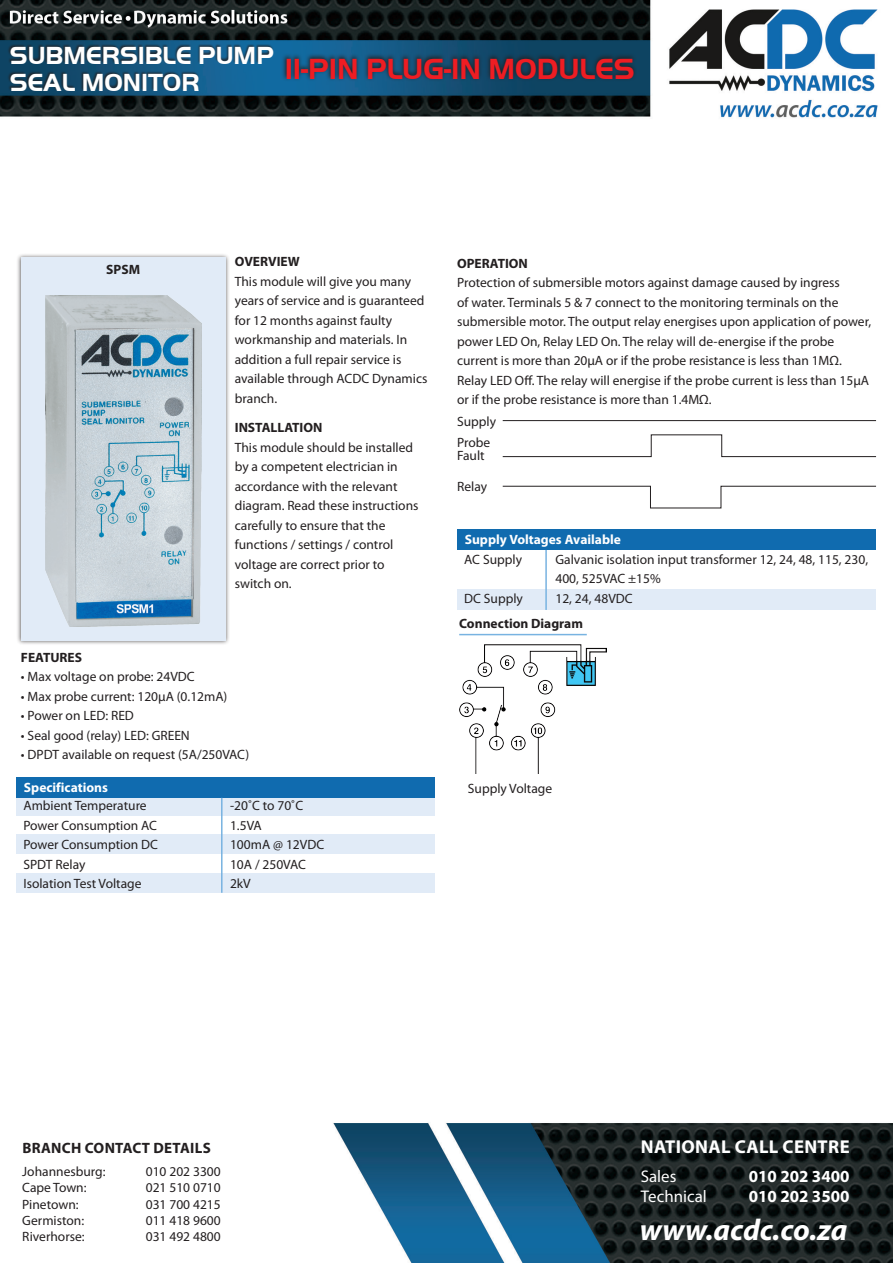
<style>
.page{position:relative;width:893px;height:1263px;background:#fff}
.page>*{position:absolute;margin:0;border:0;box-sizing:border-box;transform-origin:0 0}
.t1{font:700 30px "Handel Got D";color:#ee1d23}
.t2{font:italic 700 30px "Myriad Pro";color:#fff}
.t3{font:700 25.5px/27px "Handel Got D";color:#fff}
.t4{font:700 18.6px "Myriad Pro";letter-spacing:.02em;color:#fff}
.t5{font:700 16.95px "Myriad Pro";color:#fff}
.t6{font:16.95px "Myriad Pro";color:#fff}
.t7{font:700 15px "Myriad Pro";letter-spacing:.02em;color:#231f20}
.t8{font:13.5px/19.5px "Myriad Pro";color:#231f20}
.t9{font:700 13.5px "Myriad Pro";color:#231f20}
.t10{font:700 13.5px "Myriad Pro";color:#fff}
</style>
<div class="page">
<img style="left:0;top:0;width:893px;height:1263px">
<div style="left:16px;top:253px;width:214px;height:392px;background:#231f20;opacity:.75"></div>
<div style="left:21px;top:257px;width:204px;height:384px;background:#e1ebf7"></div>
<div style="left:457px;top:589px;width:419px;height:21px;background:#e1ebf7"></div>
<div style="left:16px;top:796px;width:419px;height:19px;background:#e1ebf7"></div>
<div style="left:16px;top:834px;width:419px;height:19px;background:#e1ebf7"></div>
<div style="left:16px;top:873px;width:419px;height:20px;background:#e1ebf7"></div>
<div style="left:457px;top:529px;width:419px;height:21px;background:#106baf"></div>
<div style="left:17px;top:777px;width:418px;height:21px;background:#106baf"></div>
<hr style="left:545px;top:550px;width:2px;height:60px;background:#78b3e1">
<hr style="left:221px;top:798px;width:2px;height:95px;background:#78b3e1">
<hr style="left:459px;top:634px;width:128px;height:1px;background:#78b3e1">
<img style="left:45px;top:296px;width:156px;height:331px">
<svg style="left:281px;top:53px;width:356px;height:29px;background:#17415c"></svg>
<div style="left:7px;top:44px;width:267px;height:47px;background:#231f20;opacity:.75"></div>
<img style="left:459px;top:644px;width:147px;height:129px">
<svg style="left:502px;top:420px;width:375px;height:89px"></svg>
<p class="t3" style="left:10px;top:42px;width:265px">SUBMERSIBLE PUMP<br>SEAL MONITOR</p>
<p class="t1" style="left:285px;top:52px;width:351px">11-PIN PLUG-IN MODULES</p>
<p class="t9" style="left:106px;top:261px;width:35px">SPSM</p>
<p class="t9" style="left:235px;top:253px;width:67px">OVERVIEW</p>
<p class="t8" style="left:235px;top:271px;width:191px">This module will give you many years of service and is guaranteed for 12 months against faulty</p>
<p class="t8" style="left:235px;top:330px;width:194px">workmanship and materials. In addition a full repair service is available through ACDC Dynamics</p>
<p class="t8" style="left:235px;top:388px;width:44px">branch.</p>
<p class="t9" style="left:235px;top:419px;width:89px">INSTALLATION</p>
<p class="t8" style="left:235px;top:437px;width:185px">This module should be installed by a competent electrician in accordance with the relevant diagram. Read these instructions carefully to ensure that the functions / settings / control voltage are correct prior to switch on.</p>
<p class="t9" style="left:21px;top:648px;width:63px">FEATURES</p>
<p class="t8" style="left:21px;top:667px;width:175px">• Max voltage on probe: 24VDC</p>
<p class="t8" style="left:21px;top:686px;width:208px">• Max probe current: 120µA (0.12mA)</p>
<p class="t8" style="left:21px;top:706px;width:114px">• Power on LED: RED</p>
<p class="t8" style="left:21px;top:725px;width:170px">• Seal good (relay) LED: GREEN</p>
<p class="t8" style="left:21px;top:745px;width:230px">• DPDT available on request (5A/250VAC)</p>
<p class="t10" style="left:24px;top:778px;width:85px">Specifications</p>
<p class="t8" style="left:23px;top:795px;width:125px">Ambient Temperature</p>
<p class="t8" style="left:23px;top:815px;width:135px">Power Consumption AC</p>
<p class="t8" style="left:23px;top:834px;width:136px">Power Consumption DC</p>
<p class="t8" style="left:23px;top:854px;width:64px">SPDT Relay</p>
<p class="t8" style="left:23px;top:873px;width:120px">Isolation Test Voltage</p>
<p class="t8" style="left:230px;top:795px;width:75px">-20˚C to 70˚C</p>
<p class="t8" style="left:230px;top:815px;width:33px">1.5VA</p>
<p class="t8" style="left:230px;top:834px;width:96px">100mA @ 12VDC</p>
<p class="t8" style="left:230px;top:854px;width:77px">10A / 250VAC</p>
<p class="t8" style="left:230px;top:873px;width:22px">2kV</p>
<p class="t9" style="left:457px;top:254px;width:72px">OPERATION</p>
<p class="t8" style="left:457px;top:273px;width:416px">Protection of submersible motors against damage caused by ingress<br>of water. Terminals 5 &amp; 7 connect to the monitoring terminals on the submersible motor. The output relay energises upon application of power, power LED On, Relay LED On. The relay will de-energise if the probe current is more than 20µA or if the probe resistance is less than 1MΩ.<br>Relay LED Off. The relay will energise if the probe current is less than 15µA or if the probe resistance is more than 1.4MΩ.</p>
<p class="t8" style="left:457px;top:411px;width:41px">Supply</p>
<p class="t8" style="left:457px;top:435px;width:35px;line-height:13.5px">Probe<br>Fault</p>
<p class="t8" style="left:457px;top:476px;width:32px">Relay</p>
<p class="t10" style="left:465px;top:530px;width:158px">Supply Voltages Available</p>
<p class="t8" style="left:464px;top:549px;width:59px">AC Supply</p>
<p class="t8" style="left:464px;top:588px;width:60px">DC Supply</p>
<p class="t8" style="left:555px;top:549px;width:314px">Galvanic isolation input transformer 12, 24, 48, 115, 230,<br>400, 525VAC ±15%</p>
<p class="t8" style="left:555px;top:588px;width:79px">12, 24, 48VDC</p>
<p class="t9" style="left:459px;top:615px;width:125px">Connection Diagram</p>
<p class="t8" style="left:468px;top:778px;width:86px">Supply Voltage</p>
<p class="t7" style="left:22px;top:1138px;width:190px">BRANCH CONTACT DETAILS</p>
<p class="t4" style="left:641px;top:1135px;width:210px">NATIONAL CALL CENTRE</p>
<p class="t6" style="left:641px;top:1166px;width:37px">Sales</p>
<p class="t5" style="left:749px;top:1165px;width:102px">010 202 3400</p>
<p class="t6" style="left:641px;top:1186px;width:67px">Technical</p>
<p class="t5" style="left:749px;top:1185px;width:102px">010 202 3500</p>
<p class="t2" style="left:640px;top:1210px;width:209px">www.acdc.co.za</p>
<p class="t8" style="left:22px;top:1162px;width:85px">Johannesburg:</p>
<p class="t8" style="left:146px;top:1162px;width:76px">010 202 3300</p>
<p class="t8" style="left:22px;top:1178px;width:66px">Cape Town:</p>
<p class="t8" style="left:146px;top:1178px;width:76px">021 510 0710</p>
<p class="t8" style="left:22px;top:1194px;width:58px">Pinetown:</p>
<p class="t8" style="left:146px;top:1194px;width:76px">031 700 4215</p>
<p class="t8" style="left:22px;top:1210px;width:63px">Germiston:</p>
<p class="t8" style="left:146px;top:1210px;width:76px">011 418 9600</p>
<p class="t8" style="left:22px;top:1226px;width:64px">Riverhorse:</p>
<p class="t8" style="left:146px;top:1226px;width:76px">031 492 4800</p>
</div>
